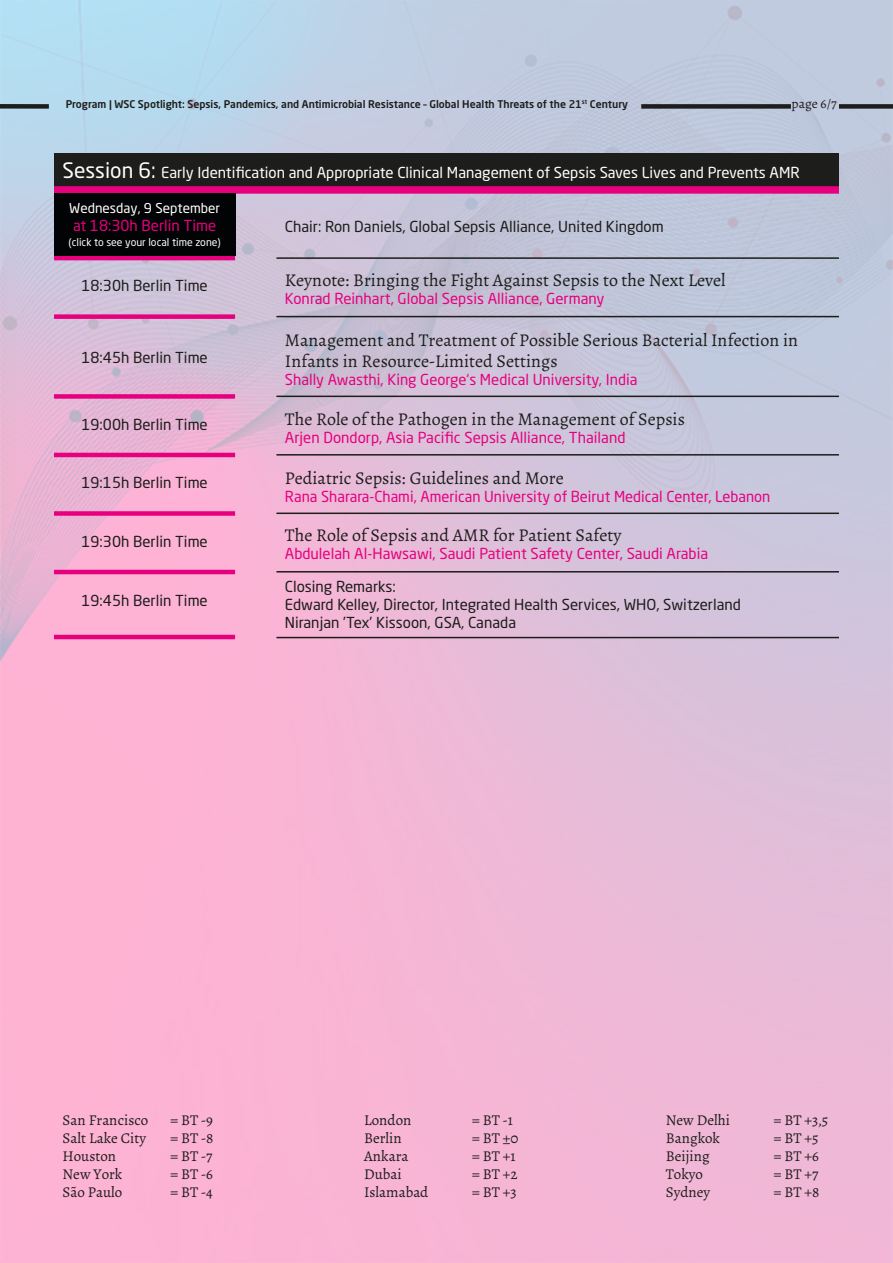
<style>
.page{position:relative;width:893px;height:1263px;background:#fff}
.page>*{position:absolute;margin:0;border:0;box-sizing:border-box;transform-origin:0 0}
.t1{font:18px/21.6px "Alegreya";color:#1d1d1b}
.t2{font:15px "Neo Sans Std";color:#e6007e}
.t3{font:15px "Neo Sans Std";color:#1d1d1b}
.t4{font:15px "Alegreya";color:#1d1d1b}
.t5{font:15px "Neo Sans Std";color:#fff}
.t6{font:13.5px "Neo Sans";color:#fff}
.t7{font:13.5px "Alegreya";color:#1d1d1b}
.t8{font:500 10.5px "Neo Sans W1 G";color:#1d1d1b}
.t9{font:10.5px "Neo Sans Std";color:#fff}
.s1{font-family:"Neo Sans";font-size:21px}
.s2{font-size:21px}
</style>
<div class="page">
<img style="left:0;top:0;width:893px;height:1263px">
<hr style="left:54px;top:256px;width:181px;height:4px;background:#e6007e">
<div style="left:54px;top:314px;width:181px;height:5px;background:#e6007e"></div>
<div style="left:54px;top:394px;width:181px;height:5px;background:#e6007e"></div>
<hr style="left:54px;top:453px;width:181px;height:4px;background:#e6007e">
<div style="left:54px;top:511px;width:181px;height:5px;background:#e6007e"></div>
<hr style="left:54px;top:570px;width:181px;height:4px;background:#e6007e">
<hr style="left:276px;top:257px;width:563px;height:2px;background:#1d1d1b">
<hr style="left:276px;top:396px;width:563px;height:1px;background:#1d1d1b">
<hr style="left:276px;top:454px;width:563px;height:2px;background:#1d1d1b">
<hr style="left:276px;top:512px;width:563px;height:2px;background:#1d1d1b">
<hr style="left:276px;top:571px;width:563px;height:1px;background:#1d1d1b">
<hr style="left:276px;top:316px;width:563px;height:1px;background:#1d1d1b">
<div style="left:54px;top:153px;width:785px;height:33px;background:#1d1d1b"></div>
<div style="left:54px;top:186px;width:785px;height:8px;background:#e6007e"></div>
<div style="left:54px;top:194px;width:181px;height:62px;background:#020304"></div>
<div style="left:0;top:104px;width:49px;height:5px;background:#1d1d1b"></div>
<div style="left:641px;top:104px;width:150px;height:5px;background:#1d1d1b"></div>
<div style="left:839px;top:104px;width:54px;height:5px;background:#1d1d1b"></div>
<hr style="left:54px;top:635px;width:181px;height:4px;background:#e6007e">
<hr style="left:276px;top:637px;width:563px;height:1px;background:#1d1d1b">
<p class="t8" style="left:66px;top:97px;width:564px">Program | WSC Spotlight: Sepsis, Pandemics, and Antimicrobial Resistance – Global Health Threats of the 21<sup>st</sup> Century</p>
<p class="t7" style="left:792px;top:95px;width:47px">page 6/7</p>
<p class="t5" style="left:63px;top:163px;width:739px"><span class="s1">Session 6</span><span class="s2">:</span> Early Identification and Appropriate Clinical Management of Sepsis Saves Lives and Prevents AMR</p>
<p class="t3" style="left:285px;top:217px;width:380px">Chair: Ron Daniels, Global Sepsis Alliance, United Kingdom</p>
<p class="t6" style="left:69px;top:202px;width:152px">Wednesday, 9 September</p>
<p class="t2" style="left:73px;top:217px;width:145px">at 18:30h Berlin Time</p>
<p class="t9" style="left:69px;top:236px;width:154px">(click to see your local time zone)</p>
<p class="t3" style="left:81px;top:277px;width:128px">18:30h Berlin Time</p>
<p class="t3" style="left:81px;top:348px;width:128px">18:45h Berlin Time</p>
<p class="t3" style="left:81px;top:415px;width:128px">19:00h Berlin Time</p>
<p class="t3" style="left:81px;top:474px;width:128px">19:15h Berlin Time</p>
<p class="t3" style="left:81px;top:532px;width:128px">19:30h Berlin Time</p>
<p class="t3" style="left:81px;top:592px;width:128px">19:45h Berlin Time</p>
<p class="t1" style="left:285px;top:269px;width:442px">Keynote: Bringing the Fight Against Sepsis to the Next Level</p>
<p class="t2" style="left:285px;top:289px;width:321px">Konrad Reinhart, Global Sepsis Alliance, Germany</p>
<p class="t1" style="left:285px;top:329px;width:515px">Management and Treatment of Possible Serious Bacterial Infection in<br>Infants in Resource-Limited Settings</p>
<p class="t2" style="left:285px;top:371px;width:354px">Shally Awasthi, King George‘s Medical University, India</p>
<p class="t1" style="left:285px;top:409px;width:401px">The Role of the Pathogen in the Management of Sepsis</p>
<p class="t2" style="left:285px;top:429px;width:342px">Arjen Dondorp, Asia Pacific Sepsis Alliance, Thailand</p>
<p class="t1" style="left:285px;top:467px;width:280px">Pediatric Sepsis: Guidelines and More</p>
<p class="t2" style="left:285px;top:487px;width:487px">Rana Sharara-Chami, American University of Beirut Medical Center, Lebanon</p>
<p class="t1" style="left:285px;top:524px;width:338px">The Role of Sepsis and AMR for Patient Safety</p>
<p class="t2" style="left:285px;top:544px;width:425px">Abdulelah Al-Hawsawi, Saudi Patient Safety Center, Saudi Arabia</p>
<p class="t3" style="left:285px;top:578px;width:112px">Closing Remarks:</p>
<p class="t3" style="left:285px;top:596px;width:457px">Edward Kelley, Director, Integrated Health Services, WHO, Switzerland</p>
<p class="t3" style="left:285px;top:614px;width:233px">Niranjan ’Tex’ Kissoon, GSA, Canada</p>
<p class="t4" style="left:63px;top:1111px;width:87px">San Francisco</p>
<p class="t4" style="left:171px;top:1111px;width:44px">= BT -9</p>
<p class="t4" style="left:63px;top:1129px;width:85px">Salt Lake City</p>
<p class="t4" style="left:171px;top:1129px;width:44px">= BT -8</p>
<p class="t4" style="left:63px;top:1147px;width:55px">Houston</p>
<p class="t4" style="left:171px;top:1147px;width:43px">= BT -7</p>
<p class="t4" style="left:63px;top:1165px;width:61px">New York</p>
<p class="t4" style="left:171px;top:1165px;width:44px">= BT -6</p>
<p class="t4" style="left:63px;top:1183px;width:61px">São Paulo</p>
<p class="t4" style="left:171px;top:1183px;width:44px">= BT -4</p>
<p class="t4" style="left:364px;top:1111px;width:49px">London</p>
<p class="t4" style="left:472px;top:1111px;width:42px">= BT -1</p>
<p class="t4" style="left:364px;top:1129px;width:39px">Berlin</p>
<p class="t4" style="left:472px;top:1129px;width:48px">= BT ±0</p>
<p class="t4" style="left:364px;top:1147px;width:46px">Ankara</p>
<p class="t4" style="left:472px;top:1147px;width:45px">= BT +1</p>
<p class="t4" style="left:364px;top:1165px;width:39px">Dubai</p>
<p class="t4" style="left:472px;top:1165px;width:47px">= BT +2</p>
<p class="t4" style="left:364px;top:1183px;width:66px">Islamabad</p>
<p class="t4" style="left:472px;top:1183px;width:46px">= BT +3</p>
<p class="t4" style="left:666px;top:1111px;width:66px">New Delhi</p>
<p class="t4" style="left:774px;top:1111px;width:56px">= BT +3,5</p>
<p class="t4" style="left:666px;top:1129px;width:56px">Bangkok</p>
<p class="t4" style="left:774px;top:1129px;width:46px">= BT +5</p>
<p class="t4" style="left:666px;top:1147px;width:45px">Beijing</p>
<p class="t4" style="left:774px;top:1147px;width:47px">= BT +6</p>
<p class="t4" style="left:666px;top:1165px;width:39px">Tokyo</p>
<p class="t4" style="left:774px;top:1165px;width:46px">= BT +7</p>
<p class="t4" style="left:666px;top:1183px;width:46px">Sydney</p>
<p class="t4" style="left:774px;top:1183px;width:47px">= BT +8</p>
</div>
